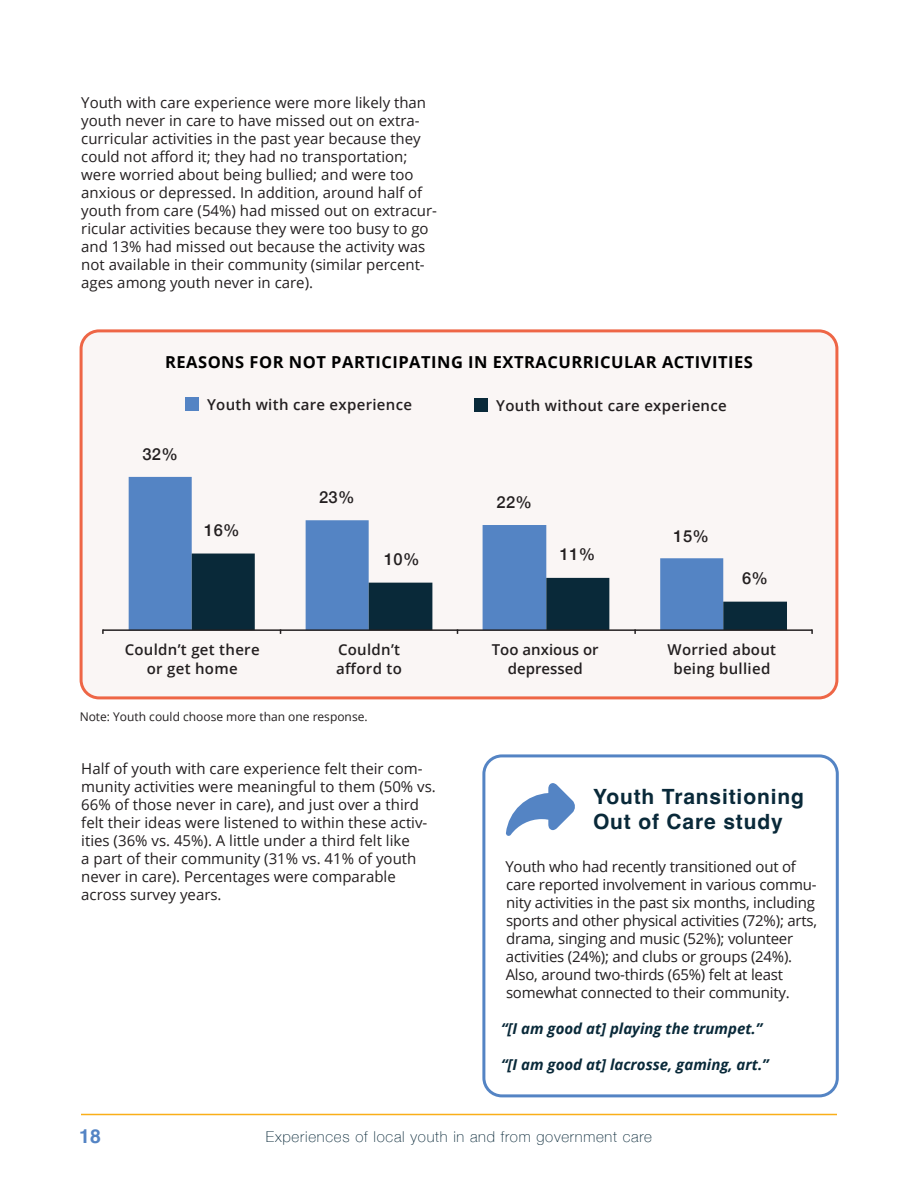
<style>
.page{position:relative;width:918px;height:1188px;background:#fff}
.page>*{position:absolute;margin:0;border:0;box-sizing:border-box;transform-origin:0 0}
.YTOC_study_header{font:700 21px/25.2px "Helvetica";letter-spacing:.04em;color:#092939}
.t1{font:700 19.5px "Helvetica";color:#5484c4}
.Graph_header{font:700 16.5px "Open Sans";letter-spacing:.03em;color:#000}
.Graph_numbers_centre{font:500 16.5px "Helvetica Neue";letter-spacing:.02em;color:#231f20}
.Body{font:15px/18px "Open Sans";color:#231f20}
.Body_unaligned{font:15px/18px "Open Sans";letter-spacing:-.015em;color:#231f20}
.Body_centre_SB{font:600 15px/19.5px "Open Sans";letter-spacing:.02em;color:#231f20;text-align:center}
.Body_unaligned-2{font:italic 700 15px "Open Sans";color:#092939}
.Body_SB{font:600 15px "Open Sans";letter-spacing:.02em;color:#231f20}
.t2{font:100 15px "Helvetica Neue";letter-spacing:.05em;color:#092939}
.Body_centre_SB-2{font:600 15px/19.5px "Open Sans";color:#231f20;text-align:center}
.note{font:12px "Open Sans";color:#231f20}
</style>
<div class="page">
<hr style="left:81px;top:1114px;width:756px;height:1px;background:#faaf19">
<div style="left:482px;top:754px;width:357px;height:343px;border:3px solid #5484c4;border-radius:18px"></div>
<svg style="left:506px;top:783px;width:69px;height:53px"></svg>
<div style="left:81px;top:331px;width:756px;height:367px;background:#faf6f5;border-radius:18px"></div>
<div style="left:80px;top:329px;width:758px;height:370px;border:3px solid #ee6646;border-radius:18px"></div>
<div style="left:185px;top:397px;width:14px;height:14px;background:#5484c4"></div>
<div style="left:474px;top:398px;width:14px;height:14px;background:#092939"></div>
<svg style="left:129px;top:477px;width:418px;height:152px"></svg>
<svg style="left:192px;top:554px;width:595px;height:75px"></svg>
<hr style="left:103px;top:629px;width:709px;height:2px;background:#231f20">
<p class="Body" style="left:81px;top:93px;width:357px">Youth with care experience were more likely than youth never in care to have missed out on extra&shy;curricular activities in the past year because they could not afford it; they had no transportation; were worried about being bullied; and were too anxious or depressed. In addition, around half of youth from care (54%) had missed out on extracur&shy;ricular activities because they were too busy to go and 13% had missed out because the activity was not available in their community (similar percent&shy;ages among youth never in care).</p>
<p class="Graph_header" style="left:165px;top:350px;width:589px">REASONS FOR NOT PARTICIPATING IN EXTRACURRICULAR ACTIVITIES</p>
<p class="Body_SB" style="left:207px;top:394px;width:207px">Youth with care experience</p>
<p class="Body_SB" style="left:496px;top:395px;width:232px">Youth without care experience</p>
<p class="Graph_numbers_centre" style="left:142px;top:441px;width:37px">32%</p>
<p class="Graph_numbers_centre" style="left:204px;top:517px;width:37px">16%</p>
<p class="Graph_numbers_centre" style="left:319px;top:484px;width:37px">23%</p>
<p class="Graph_numbers_centre" style="left:384px;top:546px;width:37px">10%</p>
<p class="Graph_numbers_centre" style="left:497px;top:488px;width:37px">22%</p>
<p class="Graph_numbers_centre" style="left:560px;top:541px;width:37px">11%</p>
<p class="Graph_numbers_centre" style="left:674px;top:523px;width:37px">15%</p>
<p class="Graph_numbers_centre" style="left:742px;top:565px;width:28px">6%</p>
<p class="Body_centre_SB" style="left:336px;top:639px;width:67px;text-align:left">Couldn’t afford to</p>
<p class="Body_centre_SB-2" style="left:492px;top:639px;width:108px">Too anxious or depressed</p>
<p class="Body_centre_SB" style="left:668px;top:639px;width:110px">Worried about being bullied</p>
<p class="note" style="left:80px;top:709px;width:289px">Note: Youth could choose more than one response.</p>
<p class="Body_centre_SB" style="left:125px;top:639px;width:136px">Couldn’t get there or get home</p>
<p class="Body" style="left:81px;top:759px;width:356px">Half of youth with care experience felt their com&shy;munity activities were meaningful to them (50% vs.<br>66% of those never in care), and just over a third felt their ideas were listened to within these activ&shy;ities (36% vs. 45%). A little under a third felt like<br>a part of their community (31% vs. 41% of youth never in care). Percentages were comparable across survey years.</p>
<p class="YTOC_study_header" style="left:593px;top:786px;width:212px">Youth Transitioning<br>Out of Care study</p>
<p class="Body_unaligned" style="left:505px;top:857px;width:313px">Youth who had recently transitioned out of care reported involvement in various commu&shy;nity activities in the past six months, including sports and other physical activities (72%); arts, drama, singing and music (52%); volunteer activities (24%); and clubs or groups (24%).<br>Also, around two-thirds (65%) felt at least somewhat connected to their community.</p>
<p class="Body_unaligned-2" style="left:501px;top:1018px;width:263px">“[I am good at] playing the trumpet.”</p>
<p class="Body_unaligned-2" style="left:501px;top:1054px;width:269px">“[I am good at] lacrosse, gaming, art.”</p>
<h2 class="t1" style="left:79px;top:1124px;width:23px">18</h2>
<p class="t2" style="left:266px;top:1125px;width:388px">Experiences of local youth in and from government care</p>
</div>
